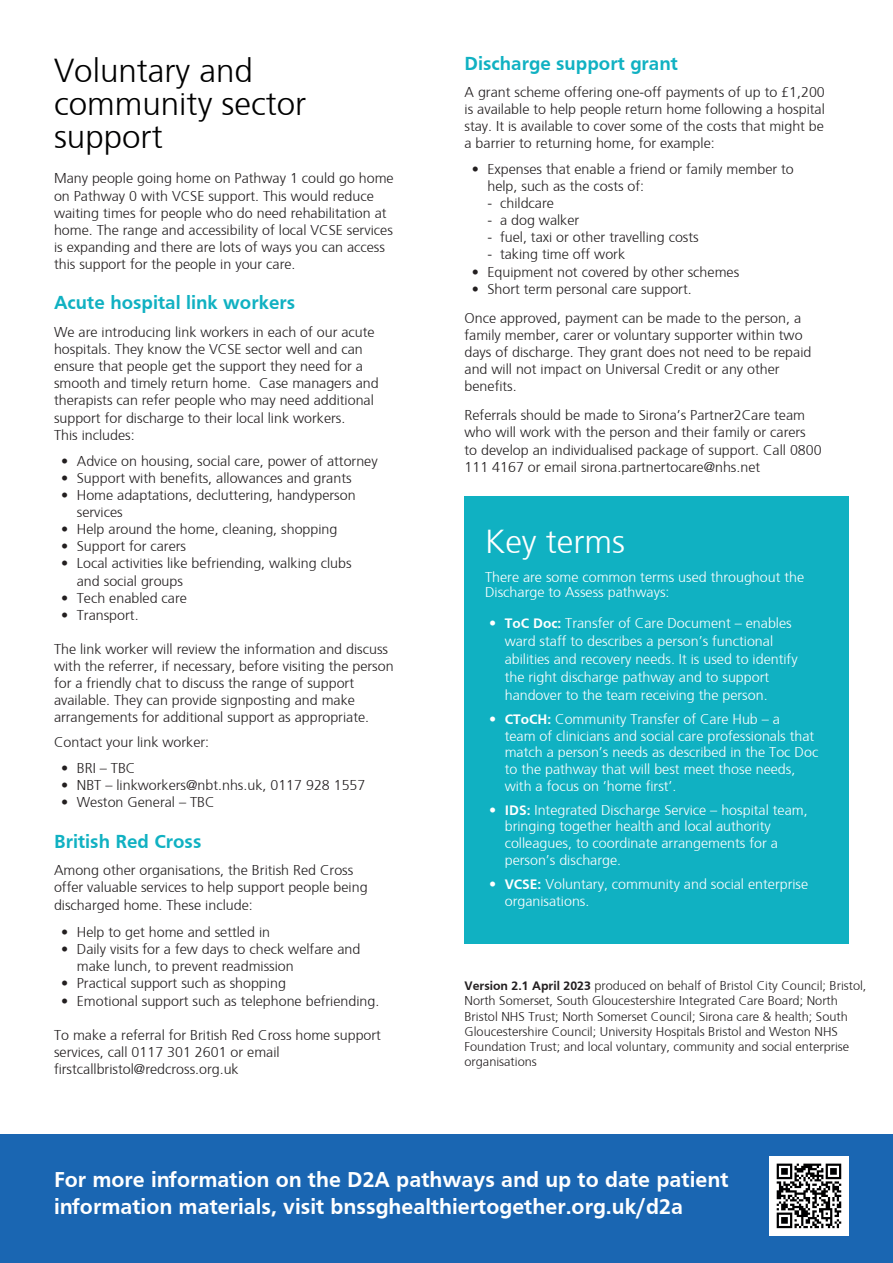
<style>
.page{position:relative;width:893px;height:1263px;background:#fff}
.page>*{position:absolute;margin:0;border:0;box-sizing:border-box;transform-origin:0 0}
.t1{font:300 33.15px/33px "Frutiger";color:#000001}
.t2{font:300 33.15px "Frutiger";color:#fff}
.t3{font:700 22.2px/27.5px "Frutiger";color:#fff}
.t4{font:700 19.5px "Frutiger";color:#10b1c2}
.t5{font:300 14.25px/17.1px "Frutiger";color:#231f20}
.t6{font:300 14.25px/16.6px "Frutiger";color:#fff}
.t7{font:300 12.75px/15.3px "Frutiger";color:#231f20}
.s1{font-weight:700}
</style>
<div class="page">
<div style="left:465px;top:496px;width:384px;height:448px;background:#10b1c2"></div>
<div style="left:0;top:1134px;width:893px;height:129px;background:#1a66b2"></div>
<div style="left:769px;top:1156px;width:80px;height:80px;background:#fff"></div>
<svg style="left:777px;top:1163px;width:64px;height:65px"></svg>
<h1 class="t1" style="left:54px;top:56px;width:254px">Voluntary and community sector support</h1>
<h3 class="t4" style="left:465px;top:56px;width:215px">Discharge support grant</h3>
<p class="t5" style="left:465px;top:84px;width:362px;text-align:justify">A grant scheme offering one-off payments of up to £1,200 is available to help people return home following a hospital stay. It is available to cover some of the costs that might be a barrier to returning home, for example:</p>
<p class="t5" style="left:487px;top:161px;width:308px;text-indent:-16px">• Expenses that enable a friend or family member to help, such as the costs of:</p>
<p class="t5" style="left:487px;top:196px;width:68px">- childcare</p>
<p class="t5" style="left:487px;top:213px;width:93px">- a dog walker</p>
<p class="t5" style="left:487px;top:230px;width:213px">- fuel, taxi or other travelling costs</p>
<p class="t5" style="left:487px;top:247px;width:139px">- taking time off work</p>
<p class="t5" style="left:472px;top:264px;width:269px">• Equipment not covered by other schemes</p>
<p class="t5" style="left:465px;top:275px;width:338px;line-height:29.1px;text-indent:7px">• Short term personal care support.<br>Once approved, payment can be made to the person, a</p>
<p class="t5" style="left:465px;top:327px;width:348px">family member, carer or voluntary supporter within two days of discharge. They grant does not need to be repaid and will not impact on Universal Credit or any other benefits.</p>
<p class="t5" style="left:465px;top:408px;width:359px">Referrals should be made to Sirona’s Partner2Care team who will work with the person and their family or carers to develop an individualised package of support. Call 0800<br>111 4167 or email sirona.partnertocare@nhs.net</p>
<p class="t5" style="left:54px;top:171px;width:341px">Many people going home on Pathway 1 could go home on Pathway 0 with VCSE support. This would reduce waiting times for people who do need rehabilitation at home. The range and accessibility of local VCSE services is expanding and there are lots of ways you can access this support for the people in your care.</p>
<h3 class="t4" style="left:54px;top:295px;width:243px">Acute hospital link workers</h3>
<p class="t5" style="left:54px;top:325px;width:326px">We are introducing link workers in each of our acute hospitals. They know the VCSE sector well and can ensure that people get the support they need for a smooth and timely return home. Case managers and therapists can refer people who may need additional support for discharge to their local link workers.<br>This includes:</p>
<p class="t5" style="left:61px;top:453px;width:318px">• Advice on housing, social care, power of attorney</p>
<p class="t5" style="left:61px;top:470px;width:292px">• Support with benefits, allowances and grants</p>
<p class="t5" style="left:77px;top:487px;width:280px;text-indent:-16px">• Home adaptations, decluttering, handyperson services</p>
<p class="t5" style="left:61px;top:522px;width:278px">• Help around the home, cleaning, shopping</p>
<p class="t5" style="left:61px;top:539px;width:126px">• Support for carers</p>
<p class="t5" style="left:77px;top:556px;width:276px;text-indent:-16px">• Local activities like befriending, walking clubs and social groups</p>
<p class="t5" style="left:61px;top:590px;width:127px">• Tech enabled care</p>
<p class="t5" style="left:61px;top:607px;width:79px">• Transport.</p>
<p class="t5" style="left:54px;top:641px;width:341px">The link worker will review the information and discuss with the referrer, if necessary, before visiting the person for a friendly chat to discuss the range of support available. They can provide signposting and make arrangements for additional support as appropriate.</p>
<p class="t5" style="left:54px;top:734px;width:157px">Contact your link worker:</p>
<p class="t5" style="left:61px;top:760px;width:76px">• BRI – TBC</p>
<p class="t5" style="left:61px;top:778px;width:306px">• NBT – linkworkers@nbt.nhs.uk, 0117 928 1557</p>
<p class="t5" style="left:61px;top:795px;width:155px">• Weston General – TBC</p>
<h3 class="t4" style="left:54px;top:834px;width:149px">British Red Cross</h3>
<p class="t5" style="left:54px;top:863px;width:315px">Among other organisations, the British Red Cross offer valuable services to help support people being discharged home. These include:</p>
<p class="t5" style="left:61px;top:925px;width:210px">• Help to get home and settled in</p>
<p class="t5" style="left:77px;top:942px;width:285px;text-indent:-16px">• Daily visits for a few days to check welfare and make lunch, to prevent readmission</p>
<p class="t5" style="left:61px;top:976px;width:226px">• Practical support such as shopping</p>
<p class="t5" style="left:61px;top:993px;width:320px">• Emotional support such as telephone befriending.</p>
<p class="t5" style="left:54px;top:1027px;width:329px">To make a referral for British Red Cross home support services, call 0117 301 2601 or email firstcallbristol@redcross.org.uk</p>
<h1 class="t2" style="left:485px;top:527px;width:141px">Key terms</h1>
<p class="t6" style="left:485px;top:571px;width:321px;line-height:15px">There are some common terms used throughout the<br>Discharge to Assess pathways:</p>
<p class="t6" style="left:505px;top:615px;width:294px;line-height:18px;text-indent:-16px">• <span class="s1">ToC Doc:</span> Transfer of Care Document – enables ward staff to describes a person’s functional abilities and recovery needs. It is used to identify the right discharge pathway and to support handover to the team receiving the person.</p>
<p class="t6" style="left:505px;top:712px;width:315px;text-indent:-16px">• <span class="s1">CToCH:</span> Community Transfer of Care Hub – a<br>team of clinicians and social care professionals that match a person’s needs as described in the Toc Doc to the pathway that will best meet those needs, with a focus on ‘home first’.</p>
<p class="t6" style="left:505px;top:803px;width:304px;text-indent:-16px">• <span class="s1">IDS:</span> Integrated Discharge Service – hospital team, bringing together health and local authority colleagues, to coordinate arrangements for a person’s discharge.</p>
<p class="t6" style="left:505px;top:877px;width:305px;text-indent:-16px">• <span class="s1">VCSE:</span> Voluntary, community and social enterprise organisations.</p>
<p class="t7" style="left:465px;top:979px;width:403px"><span class="s1">Version 2.1 April 2023</span> produced on behalf of Bristol City Council; Bristol, North Somerset, South Gloucestershire Integrated Care Board; North Bristol NHS Trust; North Somerset Council; Sirona care &amp; health; South Gloucestershire Council; University Hospitals Bristol and Weston NHS Foundation Trust; and local voluntary, community and social enterprise organisations</p>
<h2 class="t3" style="left:54px;top:1167px;width:676px">For more information on the D2A pathways and up to date patient information materials, visit bnssghealthiertogether.org.uk/d2a</h2>
</div>
